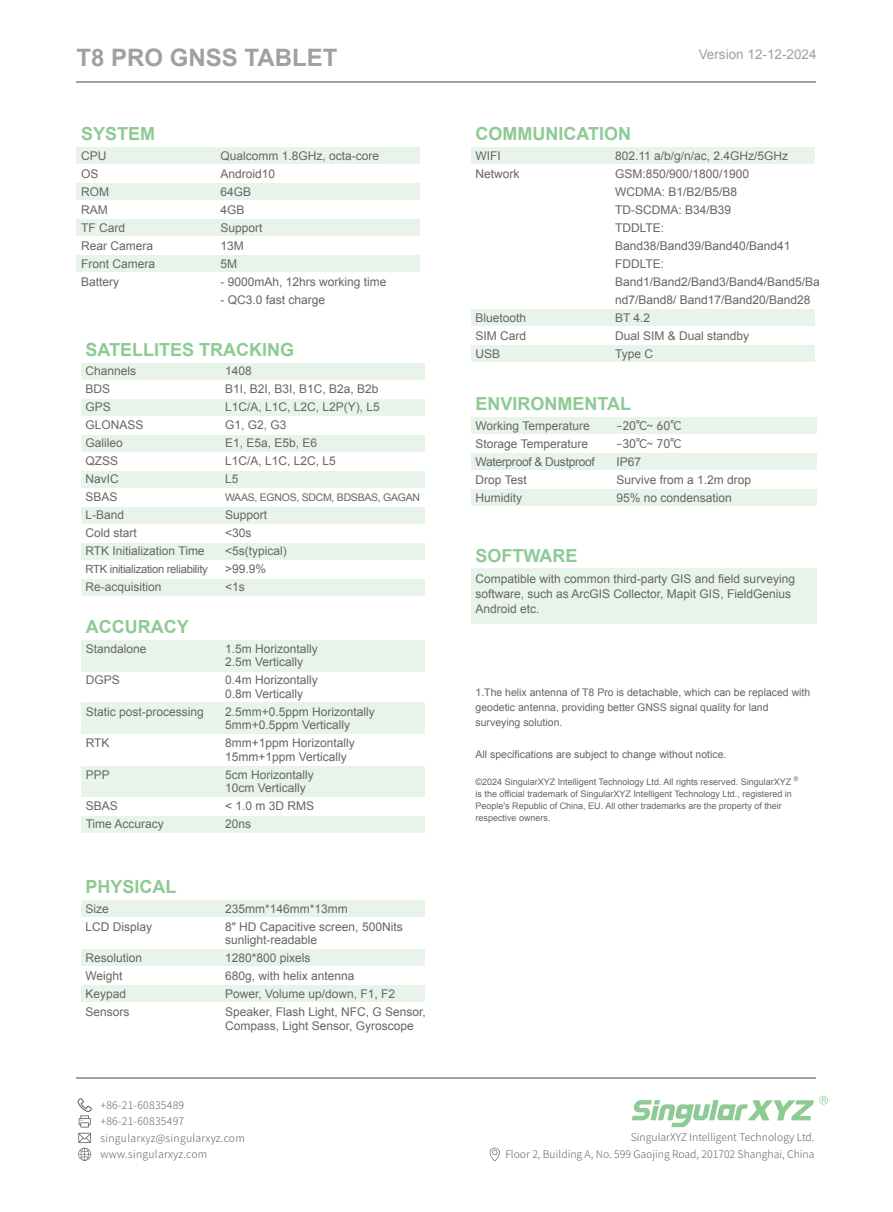
<style>
.page{position:relative;width:893px;height:1212px;background:#fff}
.page>*{position:absolute;margin:0;border:0;box-sizing:border-box;transform-origin:0 0}
.t1{font:700 24px "Arial";color:#a0a0a1}
.t2{font:700 18px "Arial";color:#8eca94}
.t3{font:13.5px "Arial";color:#a0a0a1}
.t4{font:12px/18px "Arial";color:#666565}
.t5{font:12px/18px "Harmony OS Sans";color:#666565}
.t6{font:11.25px "Arial";letter-spacing:-.025em;color:#666565}
.t7{font:10.5px/15px "Arial";color:#666565}
.t8{font:300 10.5px/16.5px "Source Han Sans CN";color:#666565;text-align:right}
.t9{font:300 10.5px/16.5px "Source Han Sans CN";letter-spacing:.025em;color:#666565}
.t10{font:10.5px "Arial";letter-spacing:-.025em;color:#666565}
.t11{font:9px/12px "Arial";color:#666565}
</style>
<div class="page">
<div style="left:76px;top:147px;width:344px;height:17px;background:#e8f4ea"></div>
<div style="left:76px;top:183px;width:344px;height:17px;background:#e8f4ea"></div>
<div style="left:76px;top:219px;width:344px;height:17px;background:#e8f4ea"></div>
<div style="left:76px;top:255px;width:344px;height:17px;background:#e8f4ea"></div>
<div style="left:81px;top:900px;width:343px;height:17px;background:#e8f4ea"></div>
<div style="left:81px;top:950px;width:343px;height:16px;background:#e8f4ea"></div>
<div style="left:81px;top:986px;width:343px;height:16px;background:#e8f4ea"></div>
<div style="left:471px;top:147px;width:343px;height:17px;background:#e8f4ea"></div>
<div style="left:471px;top:309px;width:343px;height:17px;background:#e8f4ea"></div>
<div style="left:471px;top:345px;width:343px;height:17px;background:#e8f4ea"></div>
<div style="left:471px;top:417px;width:345px;height:17px;background:#e8f4ea"></div>
<div style="left:471px;top:453px;width:345px;height:17px;background:#e8f4ea"></div>
<div style="left:471px;top:489px;width:345px;height:17px;background:#e8f4ea"></div>
<div style="left:471px;top:569px;width:345px;height:55px;background:#e8f4ea"></div>
<hr style="left:76px;top:1077px;width:740px;height:1px;background:#a0a0a1">
<svg style="left:77px;top:1098px;width:15px;height:29px"></svg>
<svg style="left:78px;top:1133px;width:13px;height:28px"></svg>
<svg style="left:490px;top:1147px;width:10px;height:14px"></svg>
<hr style="left:76px;top:81px;width:740px;height:1px;background:#a0a0a1">
<svg style="left:632px;top:1096px;width:196px;height:31px"></svg>
<div style="left:81px;top:363px;width:343px;height:16px;background:#e8f4ea"></div>
<div style="left:81px;top:399px;width:343px;height:16px;background:#e8f4ea"></div>
<div style="left:81px;top:435px;width:343px;height:16px;background:#e8f4ea"></div>
<div style="left:81px;top:471px;width:343px;height:16px;background:#e8f4ea"></div>
<div style="left:81px;top:507px;width:343px;height:16px;background:#e8f4ea"></div>
<div style="left:81px;top:543px;width:343px;height:16px;background:#e8f4ea"></div>
<div style="left:81px;top:579px;width:344px;height:16px;background:#e8f4ea"></div>
<div style="left:81px;top:640px;width:344px;height:32px;background:#e8f4ea"></div>
<div style="left:81px;top:702px;width:344px;height:31px;background:#e8f4ea"></div>
<div style="left:81px;top:766px;width:344px;height:30px;background:#e8f4ea"></div>
<div style="left:81px;top:816px;width:344px;height:16px;background:#e8f4ea"></div>
<h1 class="t1" style="left:76px;top:42px;width:262px">T8 PRO GNSS TABLET</h1>
<p class="t3" style="left:699px;top:45px;width:119px">Version 12-12-2024</p>
<h2 class="t2" style="left:81px;top:122px;width:76px">SYSTEM</h2>
<p class="t4" style="left:81px;top:146px;width:76px">CPU<br>OS<br>ROM<br>RAM<br>TF Card<br>Rear Camera<br>Front Camera<br>Battery</p>
<p class="t4" style="left:220px;top:146px;width:160px">Qualcomm 1.8GHz, octa-core<br>Android10<br>64GB<br>4GB<br>Support<br>13M<br>5M</p>
<p class="t4" style="left:220px;top:272px;width:168px">- 9000mAh, 12hrs working time</p>
<p class="t4" style="left:220px;top:290px;width:106px">- QC3.0 fast charge</p>
<h2 class="t2" style="left:86px;top:337px;width:210px">SATELLITES TRACKING</h2>
<p class="t4" style="left:86px;top:362px;width:121px">Channels<br>BDS<br>GPS<br>GLONASS<br>Galileo<br>QZSS<br>NavIC<br>SBAS<br>L-Band<br>Cold start<br>RTK Initialization Time</p>
<p class="t6" style="left:86px;top:562px;width:124px">RTK initialization reliability</p>
<p class="t4" style="left:86px;top:578px;width:78px">Re-acquisition</p>
<p class="t4" style="left:225px;top:362px;width:156px">1408<br>B1I, B2I, B3I, B1C, B2a, B2b<br>L1C/A, L1C, L2C, L2P(Y), L5<br>G1, G2, G3<br>E1, E5a, E5b, E6<br>L1C/A, L1C, L2C, L5<br>L5</p>
<p class="t10" style="left:225px;top:491px;width:197px">WAAS, EGNOS, SDCM, BDSBAS, GAGAN</p>
<p class="t4" style="left:225px;top:506px;width:63px">Support &lt;30s &lt;5s(typical) &gt;99.9% &lt;1s</p>
<h2 class="t2" style="left:86px;top:615px;width:104px">ACCURACY</h2>
<p class="t4" style="left:86px;top:640px;width:62px">Standalone</p>
<p class="t4" style="left:86px;top:671px;width:36px">DGPS</p>
<p class="t4" style="left:86px;top:703px;width:120px">Static post-processing</p>
<p class="t4" style="left:86px;top:734px;width:25px">RTK</p>
<p class="t4" style="left:86px;top:766px;width:26px">PPP</p>
<p class="t4" style="left:86px;top:797px;width:80px">SBAS<br>Time Accuracy</p>
<h2 class="t2" style="left:86px;top:875px;width:93px">PHYSICAL</h2>
<p class="t4" style="left:86px;top:899px;width:68px">Size<br>LCD Display</p>
<p class="t4" style="left:86px;top:949px;width:58px">Resolution<br>Weight<br>Keypad<br>Sensors</p>
<p class="t4" style="left:225px;top:642px;width:94px;line-height:13.5px">1.5m Horizontally<br>2.5m Vertically</p>
<p class="t4" style="left:225px;top:673px;width:94px;line-height:13.5px">0.4m Horizontally<br>0.8m Vertically</p>
<p class="t4" style="left:225px;top:705px;width:151px;line-height:13.5px">2.5mm+0.5ppm Horizontally<br>5mm+0.5ppm Vertically</p>
<p class="t4" style="left:225px;top:736px;width:131px;line-height:13.5px">8mm+1ppm Horizontally<br>15mm+1ppm Vertically</p>
<p class="t4" style="left:225px;top:768px;width:90px;line-height:13.5px">5cm Horizontally<br>10cm Vertically</p>
<p class="t4" style="left:225px;top:797px;width:91px">&lt; 1.0 m 3D RMS<br>20ns</p>
<p class="t4" style="left:225px;top:899px;width:179px">235mm*146mm*13mm<br>8" HD Capacitive screen, 500Nits</p>
<p class="t4" style="left:225px;top:931px;width:202px">sunlight-readable<br>1280*800 pixels<br>680g, with helix antenna<br>Power, Volume up/down, F1, F2<br>Speaker, Flash Light, NFC, G Sensor,</p>
<p class="t4" style="left:225px;top:1016px;width:190px">Compass, Light Sensor, Gyroscope</p>
<p class="t9" style="left:100px;top:1097px;width:146px">+86-21-60835489 +86-21-60835497 singularxyz@singularxyz.com www.singularxyz.com</p>
<h2 class="t2" style="left:476px;top:122px;width:157px">COMMUNICATION</h2>
<p class="t4" style="left:476px;top:146px;width:46px">WIFI<br>Network</p>
<p class="t4" style="left:615px;top:146px;width:206px">802.11 a/b/g/n/ac, 2.4GHz/5GHz<br>GSM:850/900/1800/1900<br>WCDMA: B1/B2/B5/B8<br>TD-SCDMA: B34/B39<br>TDDLTE:<br>Band38/Band39/Band40/Band41<br>FDDLTE:<br>Band1/Band2/Band3/Band4/Band5/Ba nd7/Band8/ Band17/Band20/Band28<br>BT 4.2<br>Dual SIM &amp; Dual standby<br>Type C</p>
<h2 class="t2" style="left:476px;top:392px;width:157px">ENVIRONMENTAL</h2>
<p class="t4" style="left:476px;top:416px;width:121px">Working Temperature<br>Storage Temperature<br>Waterproof &amp; Dustproof<br>Drop Test<br>Humidity</p>
<p class="t5" style="left:616px;top:416px;width:66px">-20℃~ 60℃ -30℃~ 70℃</p>
<p class="t4" style="left:476px;top:308px;width:52px;text-align:justify">Bluetooth SIM Card USB</p>
<p class="t4" style="left:616px;top:452px;width:136px">IP67<br>Survive from a 1.2m drop<br>95% no condensation</p>
<h2 class="t2" style="left:476px;top:543px;width:103px">SOFTWARE</h2>
<p class="t4" style="left:476px;top:571px;width:321px;line-height:15px">Compatible with common third-party GIS and field surveying software, such as ArcGIS Collector, Mapit GIS, FieldGenius<br>Android etc.</p>
<p class="t7" style="left:476px;top:685px;width:336px">1.The helix antenna of T8 Pro is detachable, which can be replaced with geodetic antenna, providing better GNSS signal quality for land surveying solution.</p>
<p class="t7" style="left:476px;top:746px;width:252px">All specifications are subject to change without notice.</p>
<p class="t11" style="left:476px;top:775px;width:324px">©2024 SingularXYZ Intelligent Technology Ltd. All rights reserved. SingularXYZ <sup>® </sup>is the official trademark of SingularXYZ Intelligent Technology Ltd., registered in People's Republic of China, EU. All other trademarks are the property of their respective owners.</p>
<p class="t8" style="left:505px;top:1129px;width:311px">SingularXYZ Intelligent Technology Ltd.<br>Floor 2, Building A, No. 599 Gaojing Road, 201702 Shanghai, China</p>
</div>
